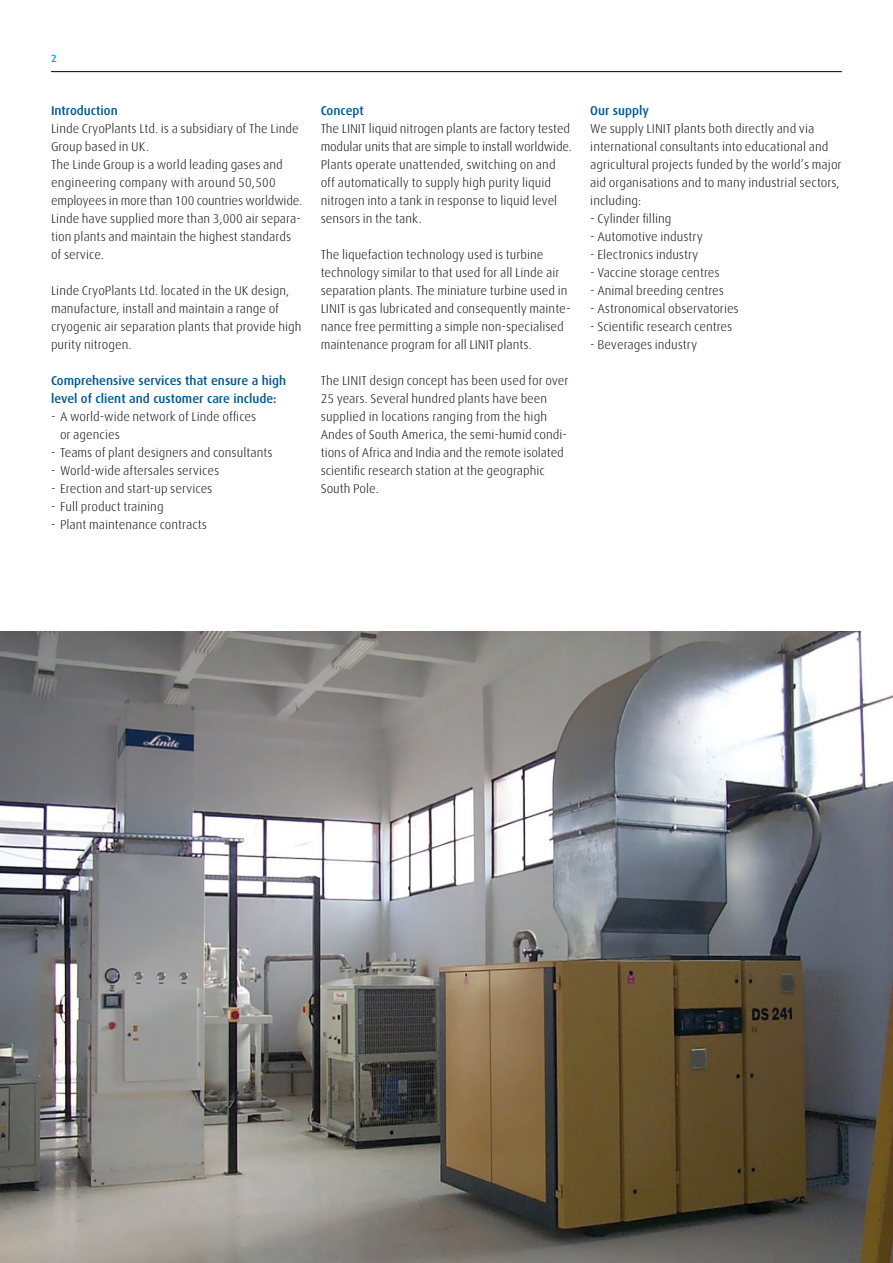
<style>
.page{position:relative;width:893px;height:1263px;background:#fff}
.page>*{position:absolute;margin:0;border:0;box-sizing:border-box;transform-origin:0 0}
.t1{font:300 12.75px/18px "Linde Dax";color:#000}
.t2{font:500 12.75px/18px "Linde Dax";color:#005791}
.t3{font:500 10.5px "Linde Dax";color:#009ee0}
</style>
<div class="page">
<hr style="left:51px;top:71px;width:791px;height:1px;background:#000">
<img style="left:0;top:631px;width:892px;height:632px">
<p class="t3" style="left:51px;top:53px;width:7px">2</p>
<p class="t2" style="left:51px;top:102px;width:68px">Introduction</p>
<p class="t1" style="left:51px;top:120px;width:249px">Linde CryoPlants Ltd. is a subsidiary of The Linde<br>Group based in UK.</p>
<p class="t1" style="left:51px;top:156px;width:253px">The Linde Group is a world leading gases and engineering company with around 50,500 employees in more than 100 countries worldwide.<br>Linde have supplied more than 3,000 air separa&shy;tion plants and maintain the highest standards of service.</p>
<p class="t1" style="left:51px;top:282px;width:252px">Linde CryoPlants Ltd. located in the UK design, manufacture, install and maintain a range of cryogenic air separation plants that provide high purity nitrogen.</p>
<p class="t2" style="left:51px;top:372px;width:237px">Comprehensive services that ensure a high level of client and customer care include:</p>
<p class="t1" style="left:60px;top:408px;width:198px;text-indent:-9px">- A world-wide network of Linde offices or agencies</p>
<p class="t1" style="left:51px;top:444px;width:223px">- Teams of plant designers and consultants</p>
<p class="t1" style="left:51px;top:462px;width:170px">- World-wide aftersales services</p>
<p class="t1" style="left:51px;top:480px;width:163px">- Erection and start-up services</p>
<p class="t1" style="left:51px;top:498px;width:114px">- Full product training</p>
<p class="t1" style="left:51px;top:516px;width:158px">- Plant maintenance contracts</p>
<p class="t2" style="left:321px;top:102px;width:45px">Concept</p>
<p class="t1" style="left:321px;top:120px;width:253px">The LINIT liquid nitrogen plants are factory tested modular units that are simple to install worldwide.<br>Plants operate unattended, switching on and off automatically to supply high purity liquid nitrogen into a tank in response to liquid level sensors in the tank.</p>
<p class="t1" style="left:321px;top:246px;width:251px">The liquefaction technology used is turbine technology similar to that used for all Linde air separation plants. The miniature turbine used in LINIT is gas lubricated and consequently mainte&shy;nance free permitting a simple non-specialised maintenance program for all LINIT plants.</p>
<p class="t1" style="left:321px;top:372px;width:249px">The LINIT design concept has been used for over 25 years. Several hundred plants have been supplied in locations ranging from the high Andes of South America, the semi-humid condi&shy;tions of Africa and India and the remote isolated scientific research station at the geographic South Pole.</p>
<p class="t2" style="left:590px;top:102px;width:60px">Our supply</p>
<p class="t1" style="left:590px;top:120px;width:253px">We supply LINIT plants both directly and via international consultants into educational and agricultural projects funded by the world’s major aid organisations and to many industrial sectors, including:</p>
<p class="t1" style="left:590px;top:210px;width:83px">- Cylinder filling</p>
<p class="t1" style="left:590px;top:228px;width:114px">- Automotive industry</p>
<p class="t1" style="left:590px;top:246px;width:110px">- Electronics industry</p>
<p class="t1" style="left:590px;top:264px;width:131px">- Vaccine storage centres</p>
<p class="t1" style="left:590px;top:282px;width:135px">- Animal breeding centres</p>
<p class="t1" style="left:590px;top:300px;width:150px">- Astronomical observatories</p>
<p class="t1" style="left:590px;top:318px;width:144px">- Scientific research centres</p>
<p class="t1" style="left:590px;top:336px;width:108px">- Beverages industry</p>
</div>
